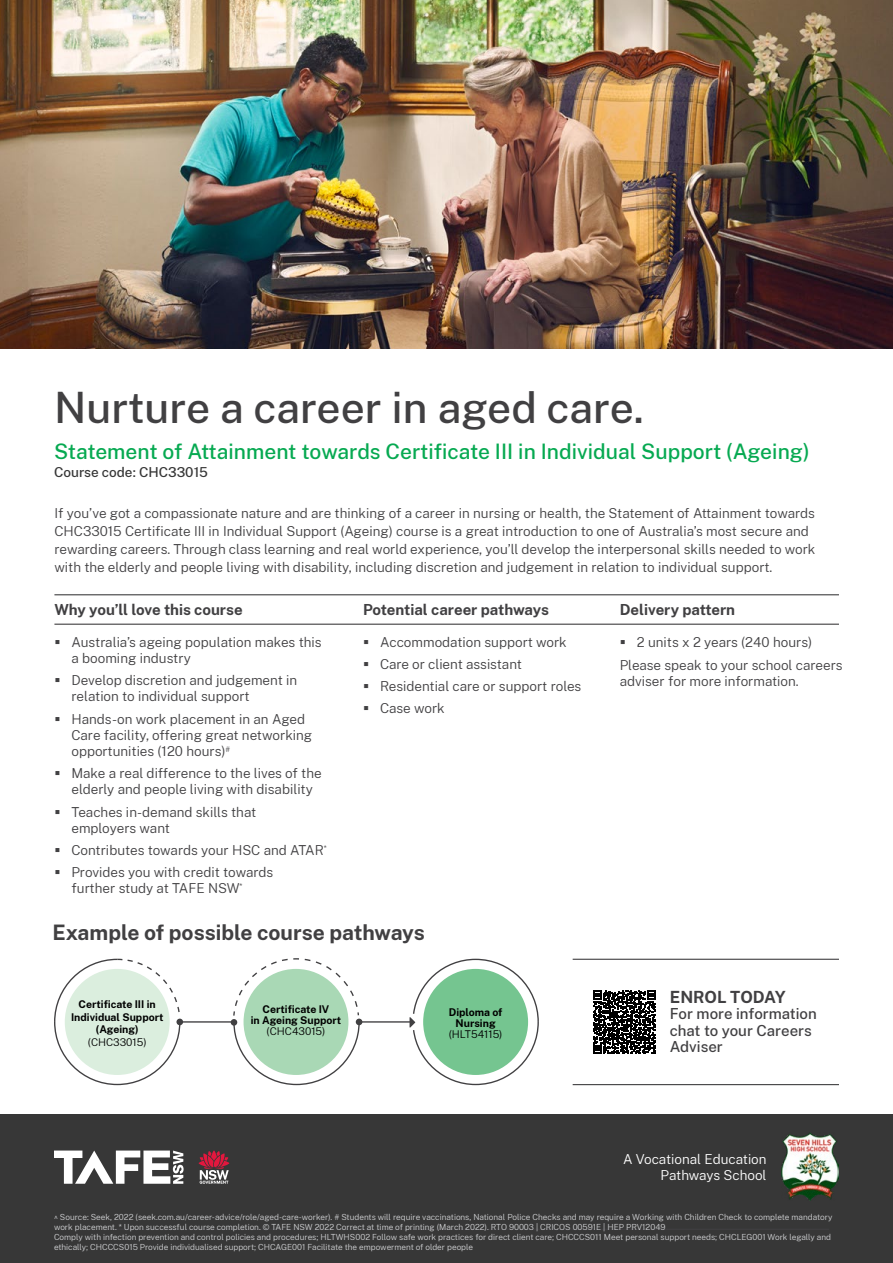
<style>
.page{position:relative;width:893px;height:1263px;background:#fff}
.page>*{position:absolute;margin:0;border:0;box-sizing:border-box;transform-origin:0 0}
.t1{font:500 42.45px "Public Sans";color:#414042}
.t2{font:500 21px "Public Sans";color:#06a951}
.H2_-_no_rule{font:700 21px "Public Sans";color:#414042}
.H2_-_no_rule-2{font:700 16.5px "Public Sans";color:#414042}
.H3{font:700 15px "Public Sans";letter-spacing:-.005em;color:#414042}
.H2_-_no_rule-3{font:500 15px/16.5px "Public Sans";color:#414042}
.Bullet_Points{font:300 13.5px/16.2px "Public Sans";color:#414042}
.Body_Copy{font:300 13.5px/18px "Public Sans";color:#414042}
.Body_Copy-2{font:300 13.5px/16.2px "Public Sans";color:#fff;text-align:right}
.t3{font:500 13.5px "Public Sans";color:#373737}
.Pathways_course_name{font:700 10.5px/12.6px "Public Sans";color:#000;text-align:center}
.Pathways_course_code{font:300 10.5px "Public Sans";color:#000}
.Body_Copy-3{font:300 8.25px/9.9px "Public Sans";color:#d1d2d4}
</style>
<div class="page">
<img style="left:0;top:0;width:893px;height:348px">
<hr style="left:54px;top:594px;width:785px;height:1px;background:#414042">
<hr style="left:54px;top:624px;width:785px;height:1px;background:#414042">
<hr style="left:573px;top:959px;width:266px;height:1px;background:#414042">
<hr style="left:573px;top:1084px;width:266px;height:1px;background:#414042">
<hr style="left:359px;top:1021px;width:52px;height:1px;background:#414042">
<svg style="left:410px;top:958px;width:129px;height:128px"></svg>
<div style="left:356px;top:1018px;width:6px;height:7px;background:#414042;border-radius:50%"></div>
<svg style="left:54px;top:958px;width:306px;height:128px"></svg>
<svg style="left:593px;top:991px;width:63px;height:63px"></svg>
<div style="left:0;top:1115px;width:893px;height:148px;background:#373737"></div>
<hr style="left:106px;top:1229px;width:723px;height:1px;background:#414042">
<svg style="left:54px;top:1150px;width:130px;height:34px"></svg>
<svg style="left:199px;top:1150px;width:30px;height:34px"></svg>
<img style="left:781px;top:1133px;width:58px;height:67px">
<p class="t1" style="left:54px;top:377px;width:591px">Nurture a career in aged care.</p>
<p class="t2" style="left:54px;top:436px;width:757px">Statement of Attainment towards Certificate III in Individual Support (Ageing)</p>
<p class="t3" style="left:54px;top:462px;width:156px">Course code: CHC33015</p>
<p class="Body_Copy" style="left:54px;top:504px;width:762px">If you’ve got a compassionate nature and are thinking of a career in nursing or health, the Statement of Attainment towards CHC33015 Certificate III in Individual Support (Ageing) course is a great introduction to one of Australia’s most secure and rewarding careers. Through class learning and real world experience, you’ll develop the interpersonal skills needed to work with the elderly and people living with disability, including discretion and judgement in relation to individual support.</p>
<p class="H3" style="left:54px;top:598px;width:190px">Why you’ll love this course</p>
<p class="Bullet_Points" style="left:71px;top:633px;width:252px;text-indent:-17px">▪ Australia’s ageing population makes this a booming industry</p>
<p class="Bullet_Points" style="left:71px;top:672px;width:227px;text-indent:-17px">▪ Develop discretion and judgement in relation to individual support</p>
<p class="Bullet_Points" style="left:71px;top:710px;width:242px;text-indent:-17px">▪ Hands-on work placement in an Aged<br>Care facility, offering great networking opportunities (120 hours)<sup>#</sup></p>
<p class="Bullet_Points" style="left:71px;top:765px;width:252px;text-indent:-17px">▪ Make a real difference to the lives of the elderly and people living with disability</p>
<p class="Bullet_Points" style="left:71px;top:803px;width:186px;text-indent:-17px">▪ Teaches in-demand skills that employers want</p>
<p class="Bullet_Points" style="left:54px;top:841px;width:274px">▪ Contributes towards your HSC and ATAR<sup>*</sup></p>
<p class="Bullet_Points" style="left:71px;top:864px;width:203px;text-indent:-17px">▪ Provides you with credit towards further study at TAFE NSW<sup>*</sup></p>
<p class="H3" style="left:363px;top:598px;width:187px">Potential career pathways</p>
<p class="Bullet_Points" style="left:363px;top:633px;width:205px">▪ Accommodation support work</p>
<p class="Bullet_Points" style="left:363px;top:655px;width:160px">▪ Care or client assistant</p>
<p class="Bullet_Points" style="left:363px;top:678px;width:220px">▪ Residential care or support roles</p>
<p class="Bullet_Points" style="left:363px;top:700px;width:83px">▪ Case work</p>
<p class="H3" style="left:620px;top:598px;width:117px">Delivery pattern</p>
<p class="Bullet_Points" style="left:620px;top:633px;width:194px">▪ 2 units x 2 years (240 hours)</p>
<p class="Body_Copy" style="left:620px;top:657px;width:224px;line-height:16.2px">Please speak to your school careers adviser for more information.</p>
<p class="H2_-_no_rule" style="left:52px;top:917px;width:374px">Example of possible course pathways</p>
<p class="Pathways_course_name" style="left:71px;top:997px;width:94px">Certificate III in<br>Individual Support (Ageing)</p>
<p class="Pathways_course_code" style="left:88px;top:1035px;width:60px">(CHC33015)</p>
<p class="Pathways_course_name" style="left:251px;top:1003px;width:92px;line-height:10.9px">Certificate IV<br>in Ageing Support</p>
<p class="Pathways_course_code" style="left:267px;top:1024px;width:60px">(CHC43015)</p>
<p class="Pathways_course_name" style="left:449px;top:1006px;width:55px;line-height:10.9px">Diploma of<br>Nursing</p>
<p class="Pathways_course_code" style="left:449px;top:1027px;width:55px">(HLT54115)</p>
<p class="H2_-_no_rule-2" style="left:670px;top:984px;width:118px">ENROL TODAY</p>
<p class="H2_-_no_rule-3" style="left:670px;top:1005px;width:149px">For more information chat to your Careers<br>Adviser</p>
<p class="Body_Copy-2" style="left:623px;top:1150px;width:145px">A Vocational Education<br>Pathways School</p>
<p class="Body_Copy-3" style="left:54px;top:1212px;width:780px">^ Source: Seek, 2022 (seek.com.au/career-advice/role/aged-care-worker). # Students will require vaccinations, National Police Checks and may require a Working with Children Check to complete mandatory work placement. * Upon successful course completion. © TAFE NSW 2022 Correct at time of printing (March 2022). RTO 90003 | CRICOS 00591E | HEP PRV12049</p>
<p class="Body_Copy-3" style="left:54px;top:1232px;width:778px">Comply with infection prevention and control policies and procedures; HLTWHS002 Follow safe work practices for direct client care; CHCCCS011 Meet personal support needs; CHCLEG001 Work legally and ethically; CHCCCS015 Provide individualised support; CHCAGE001 Facilitate the empowerment of older people</p>
</div>
